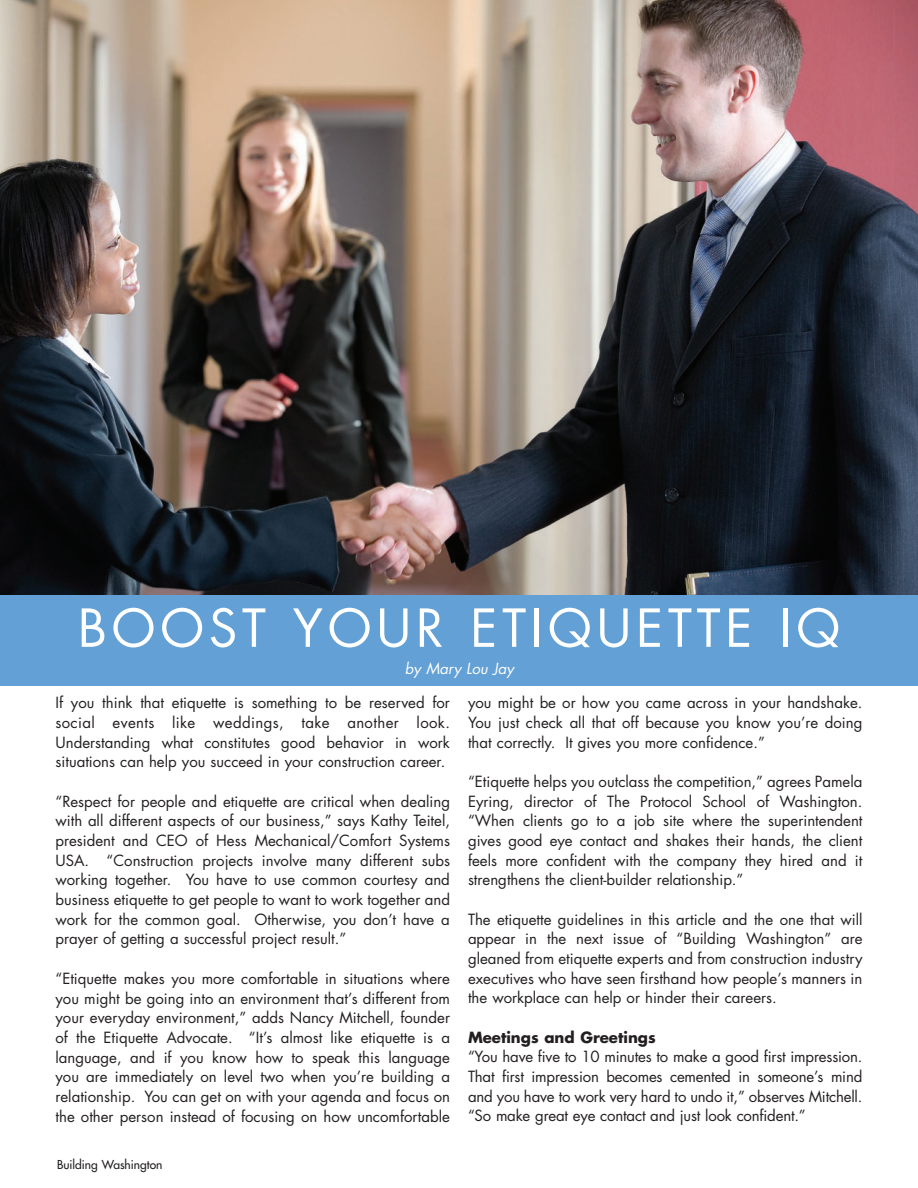
<style>
.page{position:relative;width:918px;height:1188px;background:#fff}
.page>*{position:absolute;margin:0;border:0;box-sizing:border-box;transform-origin:0 0}
.t1{font:51px "Futura";letter-spacing:.09em;color:#fff}
.t2{font:15px/19.6px "Futura";color:#231f20;text-align:justify}
.t3{font:700 15px "Futura";color:#231f20}
.t4{font:italic 15px "Futura";color:#fff}
.t5{font:12px "Futura";color:#231f20}
</style>
<div class="page">
<img style="left:0;top:0;width:918px;height:596px">
<div style="left:0;top:596px;width:918px;height:90px;background:#62a0d6"></div>
<h1 class="t1" style="left:78px;top:605px;width:764px">BOOST YOUR ETIQUETTE IQ</h1>
<p class="t4" style="left:405px;top:662px;width:111px">by Mary Lou Jay</p>
<p class="t2" style="left:56px;top:694px;width:396px">If you think that etiquette is something to be reserved for social events like weddings, take another look.<br>Understanding what constitutes good behavior in work situations can help you succeed in your construction career.</p>
<p class="t2" style="left:56px;top:793px;width:396px">“Respect for people and etiquette are critical when dealing with all different aspects of our business,” says Kathy Teitel, president and CEO of Hess Mechanical/Comfort Systems USA. “Construction projects involve many different subs working together. You have to use common courtesy and business etiquette to get people to want to work together and work for the common goal. Otherwise, you don’t have a prayer of getting a successful project result.”</p>
<p class="t2" style="left:56px;top:970px;width:396px">“Etiquette makes you more comfortable in situations where you might be going into an environment that’s different from your everyday environment,” adds Nancy Mitchell, founder of the Etiquette Advocate. “It’s almost like etiquette is a language, and if you know how to speak this language you are immediately on level two when you’re building a relationship. You can get on with your agenda and focus on the other person instead of focusing on how uncomfortable</p>
<p class="t5" style="left:57px;top:1159px;width:107px">Building Washington</p>
<p class="t2" style="left:468px;top:694px;width:396px">you might be or how you came across in your handshake.<br>You just check all that off because you know you’re doing that correctly. It gives you more confidence.”</p>
<p class="t2" style="left:468px;top:773px;width:396px">“Etiquette helps you outclass the competition,” agrees Pamela Eyring, director of The Protocol School of Washington. “When clients go to a job site where the superintendent gives good eye contact and shakes their hands, the client feels more confident with the company they hired and it strengthens the client-builder relationship.”</p>
<p class="t2" style="left:468px;top:911px;width:396px">The etiquette guidelines in this article and the one that will appear in the next issue of “Building Washington” are gleaned from etiquette experts and from construction industry executives who have seen firsthand how people’s manners in the workplace can help or hinder their careers.</p>
<p class="t3" style="left:468px;top:1030px;width:189px">Meetings and Greetings</p>
<p class="t2" style="left:468px;top:1048px;width:396px">“You have five to 10 minutes to make a good first impression.<br>That first impression becomes cemented in someone’s mind and you have to work very hard to undo it,” observes Mitchell. “So make great eye contact and just look confident.”</p>
</div>
